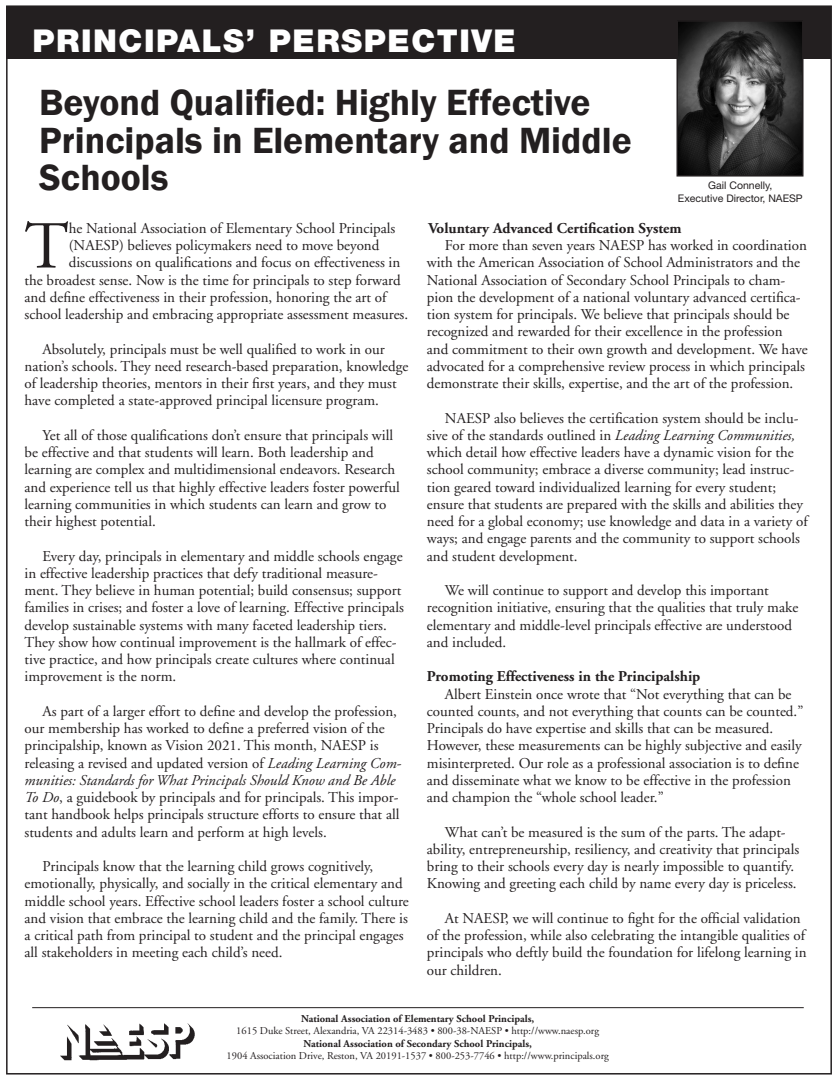
<style>
.page{position:relative;width:837px;height:1080px;background:#fff}
.page>*{position:absolute;margin:0;border:0;box-sizing:border-box;transform-origin:0 0}
._1st_Paragraph{font:67.05px "Adobe Garamond";color:#231f20}
.t1{font:600 37.5px/37.5px "Franklin Gothic";color:#231f20}
.t2{font:900 31.5px "Helvetica Neue LT Std";letter-spacing:.05em;color:#fff}
.alltext{font:15px/17.2px "Adobe Garamond";color:#231f20}
._1st_Paragraph-2{font:15px "Adobe Garamond";color:#231f20}
.alltext-2{font:700 15px "Adobe Garamond";color:#231f20}
.t3{font:10.5px "Adobe Garamond";color:#231f20}
.t4{font:700 10.5px "Adobe Garamond";color:#231f20}
.t5{font:10.5px "Helvetica Neue";color:#231f20}
.s1{font-style:italic}
</style>
<div class="page">
<div style="left:7px;top:6px;width:824px;height:52px;background:#231f20"></div>
<img style="left:679px;top:23px;width:122px;height:151px">
<div style="left:676px;top:20px;width:128px;height:157px;border:2px solid #231f20"></div>
<img style="left:60px;top:1023px;width:135px;height:38px">
<hr style="left:32px;top:1007px;width:772px;height:1px;background:#231f20">
<p class="t2" style="left:32px;top:22px;width:485px">PRINCIPALS’ PERSPECTIVE</p>
<p class="t1" style="left:39px;top:85px;width:553px">Beyond Qualified: Highly Effective</p>
<p class="t1" style="left:39px;top:122px;width:594px">Principals in Elementary and Middle<br>Schools</p>
<p class="_1st_Paragraph" style="left:25px;top:210px;width:46px">T</p>
<p class="_1st_Paragraph-2" style="left:69px;top:220px;width:328px">he National Association of Elementary School Principals</p>
<p class="t5" style="left:708px;top:179px;width:66px">Gail Connelly,</p>
<p class="t5" style="left:678px;top:192px;width:126px">Executive Director, NAESP</p>
<p class="alltext-2" style="left:428px;top:220px;width:255px">Voluntary Advanced Certification System</p>
<p class="alltext" style="left:427px;top:237px;width:382px;text-indent:18px">For more than seven years NAESP has worked in coordination with the American Association of School Administrators and the National Association of Secondary School Principals to cham&shy;pion the development of a national voluntary advanced certifica&shy;tion system for principals. We believe that principals should be recognized and rewarded for their excellence in the profession and commitment to their own growth and development. We have advocated for a comprehensive review process in which principals demonstrate their skills, expertise, and the art of the profession.</p>
<p class="alltext" style="left:427px;top:410px;width:382px;text-indent:18px">NAESP also believes the certification system should be inclu&shy;sive of the standards outlined in <span class="s1">Leading Learning Communities, </span>which detail how effective leaders have a dynamic vision for the school community; embrace a diverse community; lead instruc&shy;tion geared toward individualized learning for every student; ensure that students are prepared with the skills and abilities they need for a global economy; use knowledge and data in a variety of ways; and engage parents and the community to support schools and student development.</p>
<p class="alltext" style="left:427px;top:582px;width:373px;text-indent:18px">We will continue to support and develop this important recognition initiative, ensuring that the qualities that truly make elementary and middle-level principals effective are understood and included.</p>
<p class="alltext-2" style="left:427px;top:669px;width:275px">Promoting Effectiveness in the Principalship</p>
<p class="alltext" style="left:427px;top:686px;width:378px;text-indent:18px">Albert Einstein once wrote that “Not everything that can be counted counts, and not everything that counts can be counted.” Principals do have expertise and skills that can be measured.<br>However, these measurements can be highly subjective and easily misinterpreted. Our role as a professional association is to define and disseminate what we know to be effective in the profession and champion the “whole school leader.”</p>
<p class="alltext" style="left:427px;top:824px;width:374px;text-align:center">What can’t be measured is the sum of the parts. The adapt&shy;ability, entrepreneurship, resiliency, and creativity that principals bring to their schools every day is nearly impossible to quantify.<br>Knowing and greeting each child by name every day is priceless.</p>
<p class="alltext" style="left:427px;top:910px;width:381px;text-indent:18px">At NAESP, we will continue to fight for the official validation of the profession, while also celebrating the intangible qualities of principals who deftly build the foundation for lifelong learning in our children.</p>
<p class="_1st_Paragraph-2" style="left:69px;top:237px;width:312px">(NAESP) believes policymakers need to move beyond</p>
<p class="_1st_Paragraph-2" style="left:69px;top:255px;width:333px">discussions on qualifications and focus on effectiveness in</p>
<p class="_1st_Paragraph-2" style="left:25px;top:272px;width:378px">the broadest sense. Now is the time for principals to step forward</p>
<p class="_1st_Paragraph-2" style="left:25px;top:289px;width:364px">and define effectiveness in their profession, honoring the art of</p>
<p class="_1st_Paragraph-2" style="left:25px;top:306px;width:385px">school leadership and embracing appropriate assessment measures.</p>
<p class="alltext" style="left:25px;top:341px;width:385px;text-indent:18px">Absolutely, principals must be well qualified to work in our nation’s schools. They need research-based preparation, knowledge of leadership theories, mentors in their first years, and they must have completed a state-approved principal licensure program.</p>
<p class="alltext" style="left:25px;top:427px;width:377px;text-indent:18px">Yet all of those qualifications don’t ensure that principals will be effective and that students will learn. Both leadership and learning are complex and multidimensional endeavors. Research and experience tell us that highly effective leaders foster powerful learning communities in which students can learn and grow to their highest potential.</p>
<p class="alltext" style="left:25px;top:548px;width:381px;text-indent:18px">Every day, principals in elementary and middle schools engage in effective leadership practices that defy traditional measure&shy;ment. They believe in human potential; build consensus; support families in crises; and foster a love of learning. Effective principals develop sustainable systems with many faceted leadership tiers.<br>They show how continual improvement is the hallmark of effec&shy;tive practice, and how principals create cultures where continual improvement is the norm.</p>
<p class="alltext" style="left:25px;top:703px;width:378px;text-indent:18px">As part of a larger effort to define and develop the profession, our membership has worked to define a preferred vision of the principalship, known as Vision 2021. This month, NAESP is releasing a revised and updated version of <span class="s1">Leading Learning Com&shy;munities: Standards for What Principals Should Know and Be Able To Do</span>, a guidebook by principals and for principals. This impor&shy;tant handbook helps principals structure efforts to ensure that all students and adults learn and perform at high levels.</p>
<p class="alltext" style="left:25px;top:858px;width:386px;text-indent:18px">Principals know that the learning child grows cognitively, emotionally, physically, and socially in the critical elementary and middle school years. Effective school leaders foster a school culture and vision that embrace the learning child and the family. There is a critical path from principal to student and the principal engages all stakeholders in meeting each child’s need.</p>
<p class="t4" style="left:301px;top:1013px;width:235px">National Association of Elementary School Principals,</p>
<p class="t3" style="left:236px;top:1025px;width:364px">1615 Duke Street, Alexandria, VA 22314-3483 • 800-38-NAESP • http://www.naesp.org</p>
<p class="t4" style="left:304px;top:1038px;width:230px">National Association of Secondary School Principals,</p>
<p class="t3" style="left:227px;top:1050px;width:384px">1904 Association Drive, Reston, VA 20191-1537 • 800-253-7746 • http://www.principals.org</p>
</div>
